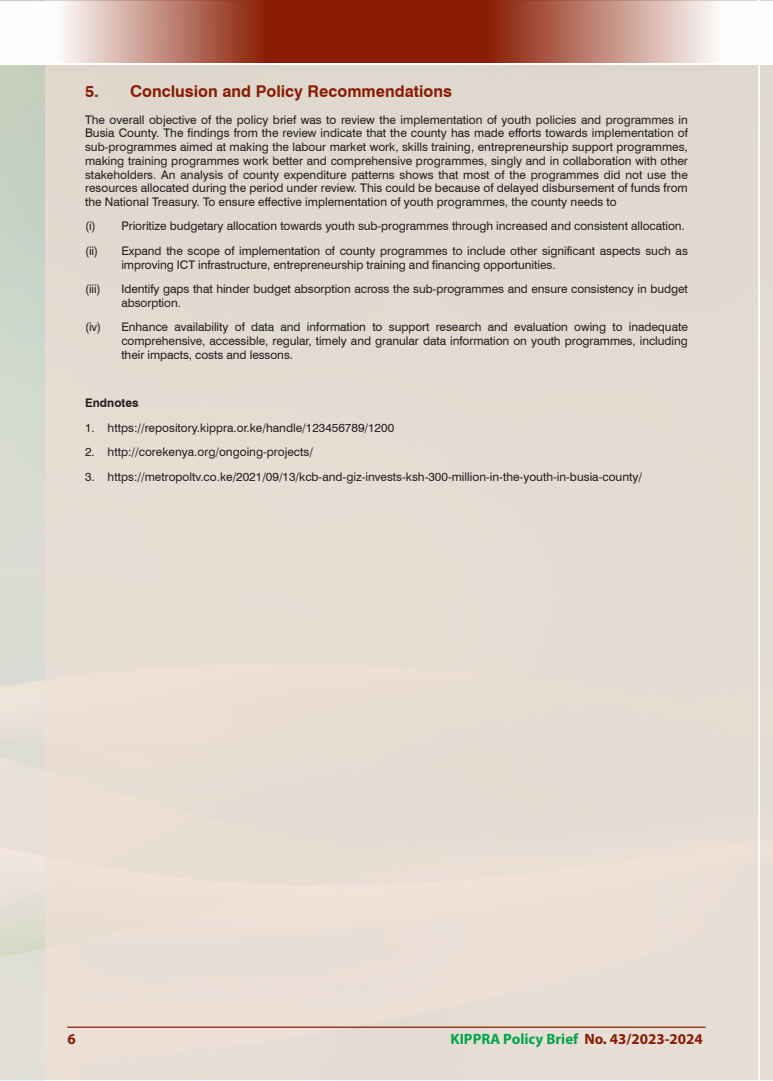
<style>
.page{position:relative;width:773px;height:1081px;background:#fff}
.page>*{position:absolute;margin:0;border:0;box-sizing:border-box;transform-origin:0 0}
.t1{font:700 16.25px "Swiss 721 BT";color:#891c02}
.t2{font:700 15px "Myriad Pro";color:#00a54f}
.t3{font:700 15px "Myriad Pro";color:#891c02}
.t4{font:11.88px/13.8px "Swiss 721 BT";letter-spacing:-.005em;color:#231f20;text-align:justify}
.t5{font:700 11.88px "Swiss 721 BT";color:#231f20}
.s1{color:#891c02}
</style>
<div class="page">
<div style="left:44px;top:0;width:714px;height:1081px;background:#e4dcd2"></div>
<hr style="left:67px;top:1026px;width:638px;height:2px;background:#891c02">
<svg style="left:44px;top:1px;width:337px;height:62px"></svg>
<svg style="left:381px;top:1px;width:377px;height:62px"></svg>
<h1 class="t1" style="left:85px;top:82px;width:368px">5. Conclusion and Policy Recommendations</h1>
<p class="t4" style="left:85px;top:112px;width:604px">The overall objective of the policy brief was to review the implementation of youth policies and programmes in Busia County. The findings from the review indicate that the county has made efforts towards implementation of sub-programmes aimed at making the labour market work, skills training, entrepreneurship support programmes, making training programmes work better and comprehensive programmes, singly and in collaboration with other stakeholders. An analysis of county expenditure patterns shows that most of the programmes did not use the resources allocated during the period under review. This could be because of delayed disbursement of funds from the National Treasury. To ensure effective implementation of youth programmes, the county needs to</p>
<p class="t4" style="left:85px;top:214px;width:604px;line-height:24.4px">(i) Prioritize budgetary allocation towards youth sub-programmes through increased and consistent allocation. (ii) Expand the scope of implementation of county programmes to include other significant aspects such as</p>
<p class="t4" style="left:121px;top:257px;width:435px">improving ICT infrastructure, entrepreneurship training and financing opportunities.</p>
<p class="t4" style="left:85px;top:282px;width:17px">(iii)</p>
<p class="t4" style="left:121px;top:282px;width:568px">Identify gaps that hinder budget absorption across the sub-programmes and ensure consistency in budget absorption.</p>
<p class="t4" style="left:121px;top:320px;width:568px;text-indent:-36px">(iv) Enhance availability of data and information to support research and evaluation owing to inadequate comprehensive, accessible, regular, timely and granular data information on youth programmes, including their impacts, costs and lessons.</p>
<p class="t5" style="left:85px;top:396px;width:55px">Endnotes</p>
<p class="t4" style="left:85px;top:421px;width:310px">1. https://repository.kippra.or.ke/handle/123456789/1200</p>
<p class="t4" style="left:85px;top:445px;width:229px">2. http://corekenya.org/ongoing-projects/</p>
<p class="t4" style="left:85px;top:469px;width:558px">3. https://metropoltv.co.ke/2021/09/13/kcb-and-giz-invests-ksh-300-million-in-the-youth-in-busia-county/</p>
<p class="t3" style="left:67px;top:1029px;width:10px">6</p>
<p class="t2" style="left:450px;top:1029px;width:254px">KIPPRA Policy Brief <span class="s1">No. 43/2023-2024</span></p>
</div>
